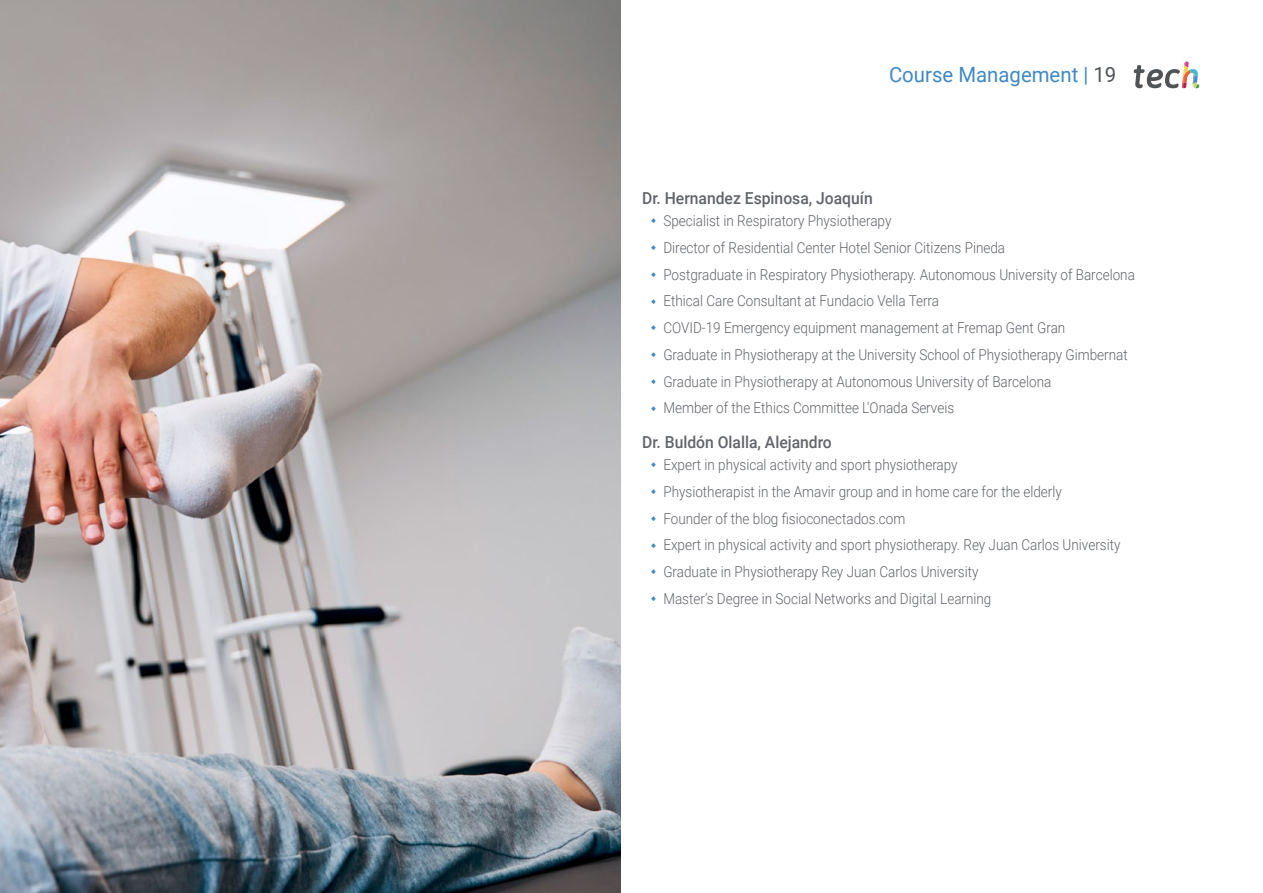
<style>
.page{position:relative;width:1263px;height:893px;background:#fff}
.page>*{position:absolute;margin:0;border:0;box-sizing:border-box;transform-origin:0 0}
.t1{font:21px "Roboto";color:#4089c5}
.t2{font:500 16.5px "Roboto";color:#61646a;scale:.95 1}
.t3{font:300 15px/26.7px "Roboto";color:#61646a;scale:.9 1}
.s1{color:#52555b}
</style>
<div class="page">
<img style="left:0;top:0;width:621px;height:893px">
<svg style="left:1134px;top:62px;width:65px;height:27px"></svg>
<h1 class="t1" style="left:889px;top:60px;width:229px">Course Management | <span class="s1">19</span></h1>
<p class="t2" style="left:642px;top:186px;width:244px">Dr. Hernandez Espinosa, Joaquín</p>
<p class="t3" style="left:663px;top:207px;width:525px">Specialist in Respiratory Physiotherapy<br>Director of Residential Center Hotel Senior Citizens Pineda<br>Postgraduate in Respiratory Physiotherapy. Autonomous University of Barcelona Ethical Care Consultant at Fundacio Vella Terra<br>COVID-19 Emergency equipment management at Fremap Gent Gran<br>Graduate in Physiotherapy at the University School of Physiotherapy Gimbernat Graduate in Physiotherapy at Autonomous University of Barcelona<br>Member of the Ethics Committee L'Onada Serveis</p>
<p class="t2" style="left:642px;top:430px;width:201px">Dr. Buldón Olalla, Alejandro</p>
<p class="t3" style="left:663px;top:451px;width:509px">Expert in physical activity and sport physiotherapy<br>Physiotherapist in the Amavir group and in home care for the elderly<br>Founder of the blog fisioconectados.com<br>Expert in physical activity and sport physiotherapy. Rey Juan Carlos University Graduate in Physiotherapy Rey Juan Carlos University<br>Master’s Degree in Social Networks and Digital Learning</p>
</div>
